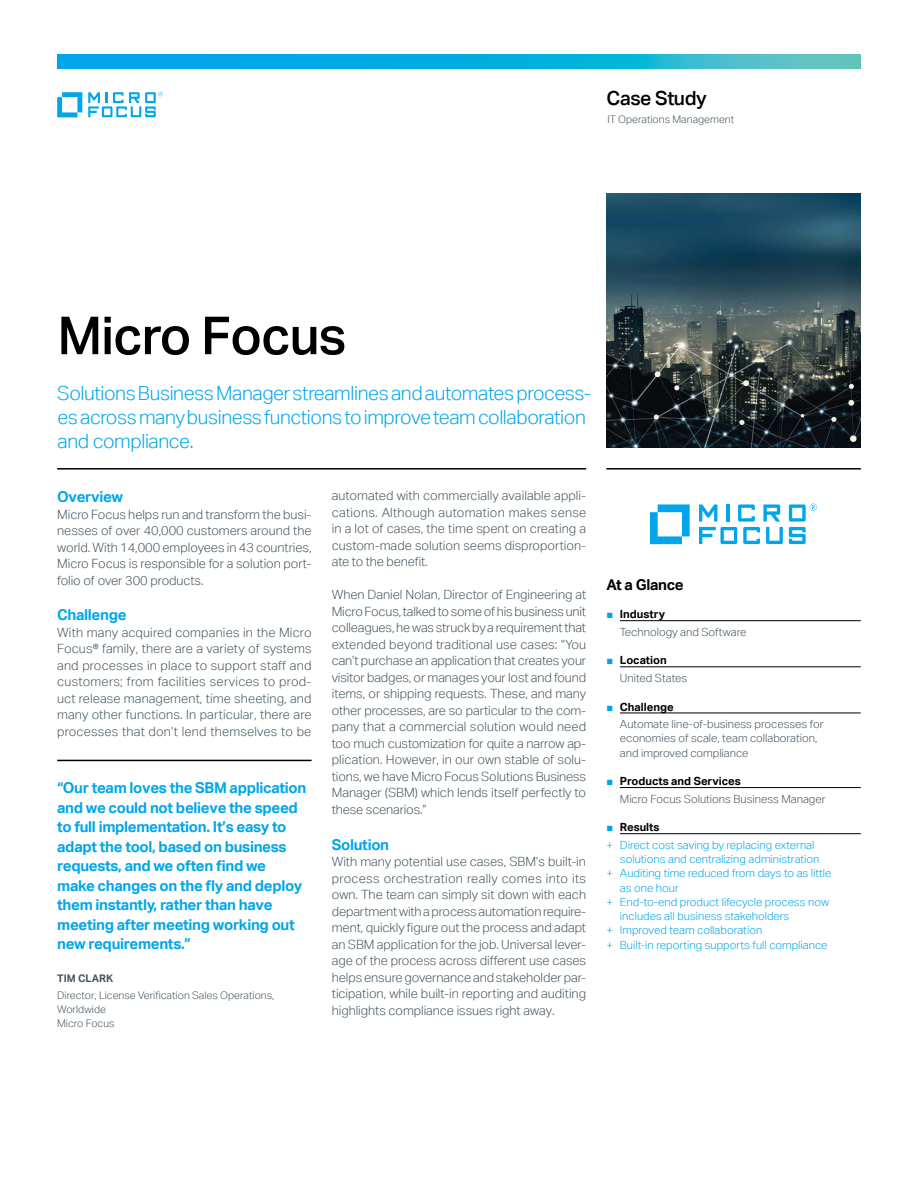
<style>
.page{position:relative;width:918px;height:1188px;background:#fff}
.page>*{position:absolute;margin:0;border:0;box-sizing:border-box;transform-origin:0 0}
.headline_35_38{font:500 52.5px "Aktiv Grotesk";letter-spacing:-.02em;color:#000}
.intro1_13_16-light_b{font:300 19.5px/24px "Aktiv Grotesk";letter-spacing:-.02em;color:#00a6e9}
.collateral_name_13_1{font:500 19.5px "Aktiv Grotesk";letter-spacing:-.02em;color:#000}
.pull_quote_10_13-blu{font:700 15px/19.5px "Aktiv Grotesk";letter-spacing:-.02em;color:#00a6e9}
.subhead_10_13-blue{font:700 15px "Aktiv Grotesk";letter-spacing:-.02em;color:#00a6e9}
.subhead_10_13{font:700 15px "Aktiv Grotesk";letter-spacing:-.02em;color:#000}
.body_8_5_11-grey{font:300 12.75px/16.5px "Aktiv Grotesk";color:#455560;text-align:justify}
.t1{font:300 11.25px/14.2px "Aktiv Grotesk";color:#00a6e9}
.caption_7_5_9_5_inde{font:300 11.25px/14.2px "Aktiv Grotesk";color:#455560}
.t2{font:700 11.25px "Aktiv Grotesk";color:#000}
.quote_title_7_11-gre{font:300 10.5px/14.2px "Aktiv Grotesk";color:#455560}
.caption_7_9_5-grey{font:300 10.5px "Aktiv Grotesk";color:#455560}
.quote_company_7_9_5{font:300 10.5px "Aktiv Grotesk";color:#455560}
.quote_name_caps_7_11{font:700 10.5px "Aktiv Grotesk";color:#455560}
.s1{font-family:"Arial";font-weight:400;color:#00a6e9}
</style>
<div class="page">
<hr style="left:57px;top:468px;width:529px;height:2px;background:#000">
<hr style="left:606px;top:468px;width:255px;height:2px;background:#000">
<img style="left:606px;top:193px;width:255px;height:254px">
<hr style="left:620px;top:620px;width:241px;height:1px;background:#000">
<hr style="left:620px;top:667px;width:241px;height:1px;background:#000">
<hr style="left:620px;top:713px;width:241px;height:1px;background:#000">
<hr style="left:620px;top:787px;width:241px;height:1px;background:#000">
<hr style="left:620px;top:833px;width:241px;height:1px;background:#000">
<svg style="left:57px;top:92px;width:25px;height:25px"></svg>
<svg style="left:88px;top:92px;width:75px;height:25px"></svg>
<svg style="left:57px;top:54px;width:804px;height:15px;background:#14b0dc"></svg>
<hr style="left:57px;top:760px;width:255px;height:1px;background:#000">
<svg style="left:650px;top:504px;width:40px;height:40px"></svg>
<svg style="left:699px;top:504px;width:84px;height:40px"></svg>
<svg style="left:789px;top:504px;width:28px;height:40px"></svg>
<p class="collateral_name_13_1" style="left:607px;top:86px;width:102px">Case Study</p>
<p class="caption_7_9_5-grey" style="left:607px;top:113px;width:128px">IT Operations Management</p>
<p class="headline_35_38" style="left:57px;top:304px;width:291px">Micro Focus</p>
<p class="intro1_13_16-light_b" style="left:57px;top:381px;width:536px">Solutions Business Manager streamlines and automates process&shy;es across many business functions to improve team collaboration and compliance.</p>
<p class="subhead_10_13-blue" style="left:57px;top:487px;width:67px">Overview</p>
<p class="body_8_5_11-grey" style="left:57px;top:506px;width:256px">Micro Focus helps run and transform the busi&shy;nesses of over 40,000 customers around the world. With 14,000 employees in 43 countries, Micro Focus is responsible for a solution port&shy;folio of over 300 products.</p>
<p class="subhead_10_13-blue" style="left:57px;top:606px;width:71px">Challenge</p>
<p class="body_8_5_11-grey" style="left:57px;top:624px;width:256px">With many acquired companies in the Micro Focus® family, there are a variety of systems and processes in place to support staff and customers; from facilities services to prod&shy;uct release management, time sheeting, and many other functions. In particular, there are processes that don’t lend themselves to be</p>
<p class="pull_quote_10_13-blu" style="left:57px;top:778px;width:251px">“Our team loves the SBM application and we could not believe the speed to full implementation. It’s easy to adapt the tool, based on business requests, and we often find we make changes on the fly and deploy them instantly, rather than have meeting after meeting working out new requirements.”</p>
<p class="quote_name_caps_7_11" style="left:57px;top:972px;width:58px">TIM CLARK</p>
<p class="quote_title_7_11-gre" style="left:57px;top:988px;width:219px">Director, License Verification Sales Operations,<br>Worldwide</p>
<p class="quote_company_7_9_5" style="left:57px;top:1018px;width:59px">Micro Focus</p>
<p class="body_8_5_11-grey" style="left:332px;top:488px;width:256px">automated with commercially available appli&shy;cations. Although automation makes sense in a lot of cases, the time spent on creating a custom-made solution seems disproportion&shy;ate to the benefit.</p>
<p class="body_8_5_11-grey" style="left:332px;top:587px;width:256px">When Daniel Nolan, Director of Engineering at Micro Focus, talked to some of his business unit colleagues, he was struck by a requirement that extended beyond traditional use cases: “You can’t purchase an application that creates your visitor badges, or manages your lost and found items, or shipping requests. These, and many other processes, are so particular to the com&shy;pany that a commercial solution would need too much customization for quite a narrow ap&shy;plication. However, in our own stable of solu&shy;tions, we have Micro Focus Solutions Business Manager (SBM) which lends itself perfectly to these scenarios.”</p>
<p class="subhead_10_13-blue" style="left:332px;top:835px;width:59px">Solution</p>
<p class="body_8_5_11-grey" style="left:332px;top:854px;width:256px">With many potential use cases, SBM’s built-in process orchestration really comes into its own. The team can simply sit down with each department with a process automation require&shy;ment, quickly figure out the process and adapt an SBM application for the job. Universal lever&shy;age of the process across different use cases helps ensure governance and stakeholder par&shy;ticipation, while built-in reporting and auditing highlights compliance issues right away.</p>
<p class="subhead_10_13" style="left:606px;top:575px;width:79px">At a Glance</p>
<p class="t2" style="left:606px;top:607px;width:60px"><span class="s1">■</span> Industry</p>
<p class="caption_7_5_9_5_inde" style="left:620px;top:625px;width:128px">Technology and Software</p>
<p class="t2" style="left:606px;top:653px;width:62px"><span class="s1">■</span> Location</p>
<p class="caption_7_5_9_5_inde" style="left:620px;top:671px;width:69px">United States</p>
<p class="t2" style="left:606px;top:700px;width:69px"><span class="s1">■</span> Challenge</p>
<p class="caption_7_5_9_5_inde" style="left:620px;top:717px;width:205px">Automate line-of-business processes for economies of scale, team collaboration, and improved compliance</p>
<p class="t2" style="left:606px;top:774px;width:136px"><span class="s1">■</span> Products and Services</p>
<p class="caption_7_5_9_5_inde" style="left:620px;top:792px;width:207px">Micro Focus Solutions Business Manager</p>
<p class="t2" style="left:606px;top:820px;width:55px"><span class="s1">■</span> Results</p>
<p class="t1" style="left:620px;top:838px;width:201px;text-indent:-14px">+ Direct cost saving by replacing external solutions and centralizing administration</p>
<p class="t1" style="left:620px;top:866px;width:213px;text-indent:-14px">+ Auditing time reduced from days to as little as one hour</p>
<p class="t1" style="left:620px;top:895px;width:211px;text-indent:-14px">+ End-to-end product lifecycle process now includes all business stakeholders</p>
<p class="t1" style="left:606px;top:923px;width:157px">+ Improved team collaboration</p>
<p class="t1" style="left:606px;top:938px;width:223px">+ Built-in reporting supports full compliance</p>
</div>
